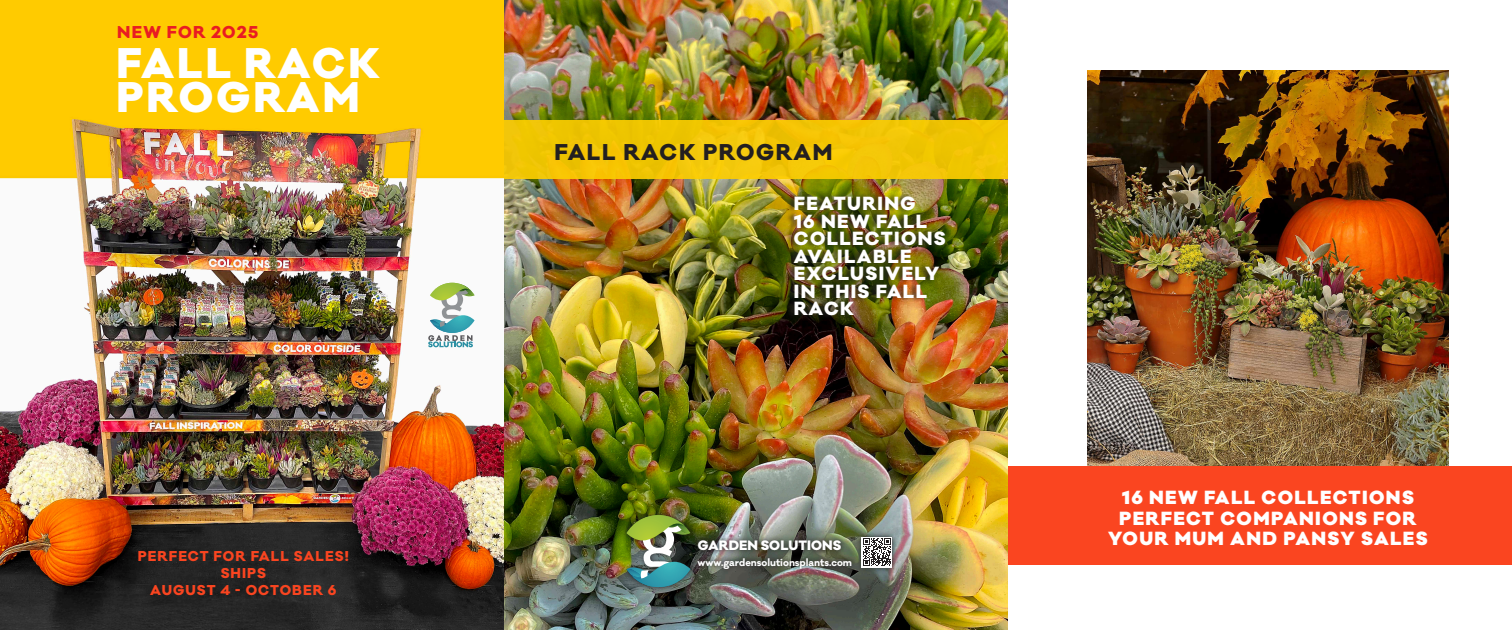
<style>
.page{position:relative;width:1512px;height:630px;background:#fff}
.page>*{position:absolute;margin:0;border:0;box-sizing:border-box;transform-origin:0 0}
.Label{font:800 39.38px/34.1px "Galano Classic";letter-spacing:.08em;color:#fff}
.Label-2{font:800 21px "Galano Classic";letter-spacing:.08em;color:#231f20}
.Label-3{font:800 17.5px/17.5px "Galano Classic";letter-spacing:.08em;color:#fff}
.Label-4{font:900 17.5px/20.1px "Galano Classic";letter-spacing:.08em;color:#fff;text-align:center}
.Label-5{font:800 15.75px "Galano Classic";letter-spacing:.08em;color:#e91c22}
.Label-6{font:800 13.12px "Galano Classic";letter-spacing:.08em;color:#fa4520}
.t1{font:800 12.51px "Galano Classic";letter-spacing:.01em;color:#fff}
.t2{font:700 9.62px "Galano Classic";color:#fff}
</style>
<div class="page">
<img style="left:1087px;top:70px;width:362px;height:396px">
<div style="left:1008px;top:466px;width:504px;height:99px;background:#fa4520"></div>
<img style="left:0;top:0;width:1008px;height:630px">
<div style="left:504px;top:120px;width:504px;height:58px;background:#f2c502"></div>
<div style="left:621px;top:509px;width:75px;height:84px;background:#231f20;opacity:.9"></div>
<img style="left:626px;top:515px;width:65px;height:72px">
<svg style="left:692px;top:552px;width:164px;height:22px;background:#55564e"></svg>
<img style="left:692px;top:535px;width:155px;height:21px">
<div style="left:856px;top:531px;width:42px;height:43px;background:#231f20;opacity:.9"></div>
<svg style="left:862px;top:537px;width:30px;height:31px"></svg>
<svg style="left:863px;top:539px;width:28px;height:27px"></svg>
<div style="left:786px;top:192px;width:160px;height:128px;background:#231f20;opacity:.82"></div>
<svg style="left:428px;top:283px;width:47px;height:64px"></svg>
<p class="Label-5" style="left:117px;top:22px;width:142px">NEW FOR 2025</p>
<p class="Label" style="left:116px;top:46px;width:265px">FALL RACK<br>PROGRAM</p>
<p class="Label-6" style="left:138px;top:547px;width:212px">PERFECT FOR FALL SALES!</p>
<p class="Label-6" style="left:221px;top:564px;width:47px">SHIPS</p>
<p class="Label-6" style="left:150px;top:581px;width:188px">AUGUST 4 - OCTOBER 6</p>
<p class="Label-2" style="left:555px;top:137px;width:279px">FALL RACK PROGRAM</p>
<p class="Label-3" style="left:794px;top:195px;width:153px">FEATURING<br>16 NEW FALL<br>COLLECTIONS<br>AVAILABLE<br>EXCLUSIVELY<br>IN THIS FALL<br>RACK</p>
<p class="t1" style="left:698px;top:537px;width:145px">GARDEN SOLUTIONS</p>
<p class="t2" style="left:698px;top:555px;width:156px">www.gardensolutionsplants.com</p>
<p class="Label-4" style="left:1108px;top:488px;width:321px">16 NEW FALL COLLECTIONS<br>PERFECT COMPANIONS FOR<br>YOUR MUM AND PANSY SALES</p>
</div>
